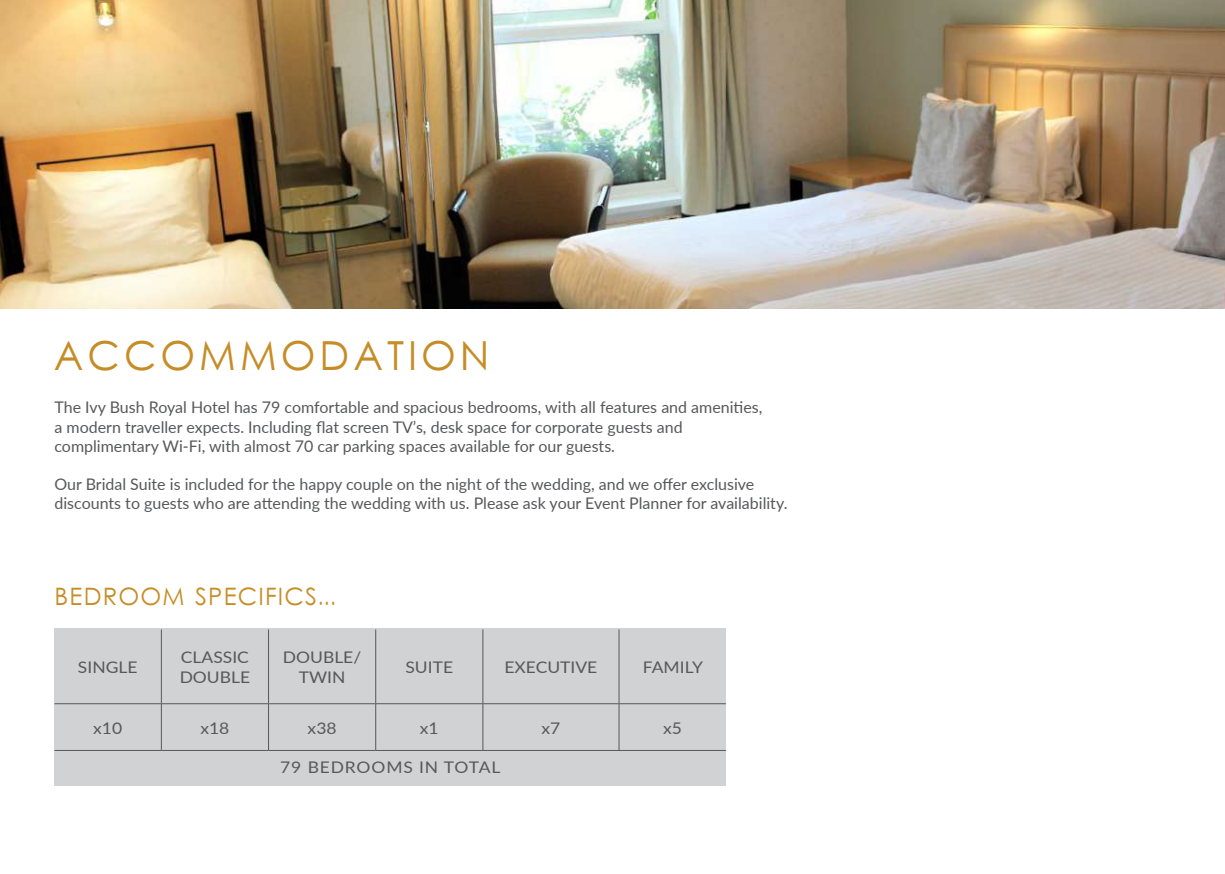
<style>
.page{position:relative;width:1225px;height:874px;background:#fff}
.page>*{position:absolute;margin:0;border:0;box-sizing:border-box;transform-origin:0 0}
.t1{font:40px "Levenim";letter-spacing:.1em;color:#c68d26}
.t2{font:24px "Levenim";letter-spacing:.05em;color:#c68d26}
.t3{font:16px/19.2px "Lato";color:#57585a}
.t4{font:16px/19.2px "Lato";color:#57585a;scale:1.09 1}
.t5{font:16px "Lato";letter-spacing:.05em;color:#57585a;scale:1.09 1}
</style>
<div class="page">
<img style="left:0;top:0;width:1225px;height:308px">
<div style="left:55px;top:628px;width:671px;height:157px;background:#d1d2d4"></div>
<hr style="left:161px;top:629px;width:1px;height:74px;background:#57585a">
<hr style="left:268px;top:629px;width:1px;height:74px;background:#57585a">
<hr style="left:375px;top:629px;width:1px;height:74px;background:#57585a">
<hr style="left:482px;top:629px;width:1px;height:74px;background:#57585a">
<hr style="left:618px;top:629px;width:1px;height:74px;background:#57585a">
<hr style="left:161px;top:703px;width:1px;height:46px;background:#57585a">
<hr style="left:268px;top:703px;width:1px;height:46px;background:#57585a">
<hr style="left:375px;top:703px;width:1px;height:46px;background:#57585a">
<hr style="left:482px;top:703px;width:1px;height:46px;background:#57585a">
<hr style="left:618px;top:703px;width:1px;height:46px;background:#57585a">
<hr style="left:54px;top:703px;width:107px;height:1px;background:#57585a">
<hr style="left:161px;top:703px;width:107px;height:1px;background:#57585a">
<hr style="left:268px;top:703px;width:108px;height:1px;background:#57585a">
<hr style="left:376px;top:703px;width:107px;height:1px;background:#57585a">
<hr style="left:483px;top:703px;width:136px;height:1px;background:#57585a">
<hr style="left:619px;top:703px;width:107px;height:1px;background:#57585a">
<hr style="left:54px;top:749px;width:107px;height:1px;background:#57585a">
<hr style="left:161px;top:749px;width:107px;height:1px;background:#57585a">
<hr style="left:268px;top:749px;width:108px;height:1px;background:#57585a">
<hr style="left:376px;top:749px;width:107px;height:1px;background:#57585a">
<hr style="left:483px;top:749px;width:136px;height:1px;background:#57585a">
<hr style="left:619px;top:749px;width:107px;height:1px;background:#57585a">
<h1 class="t1" style="left:54px;top:332px;width:437px">ACCOMMODATION</h1>
<p class="t3" style="left:54px;top:397px;width:709px">The Ivy Bush Royal Hotel has 79 comfortable and spacious bedrooms, with all features and amenities, a modern traveller expects. Including flat screen TV’s, desk space for corporate guests and complimentary Wi-Fi, with almost 70 car parking spaces available for our guests.</p>
<p class="t3" style="left:54px;top:474px;width:734px">Our Bridal Suite is included for the happy couple on the night of the wedding, and we offer exclusive discounts to guests who are attending the wedding with us. Please ask your Event Planner for availability.</p>
<h2 class="t2" style="left:55px;top:582px;width:283px">BEDROOM SPECIFICS...</h2>
<p class="t4" style="left:78px;top:656px;width:56px">SINGLE</p>
<p class="t4" style="left:180px;top:647px;width:66px">CLASSIC<br>DOUBLE</p>
<p class="t4" style="left:283px;top:647px;width:73px;text-align:center">DOUBLE/<br>TWIN</p>
<p class="t4" style="left:405px;top:656px;width:45px">SUITE</p>
<p class="t4" style="left:504px;top:656px;width:87px">EXECUTIVE</p>
<p class="t4" style="left:643px;top:656px;width:57px">FAMILY</p>
<p class="t4" style="left:93px;top:717px;width:28px">x10</p>
<p class="t4" style="left:200px;top:717px;width:28px">x18</p>
<p class="t4" style="left:308px;top:717px;width:28px">x38</p>
<p class="t4" style="left:420px;top:717px;width:19px">x1</p>
<p class="t4" style="left:541px;top:717px;width:19px">x7</p>
<p class="t4" style="left:663px;top:717px;width:19px">x5</p>
<p class="t5" style="left:280px;top:755px;width:203px">79 BEDROOMS IN TOTAL</p>
</div>
